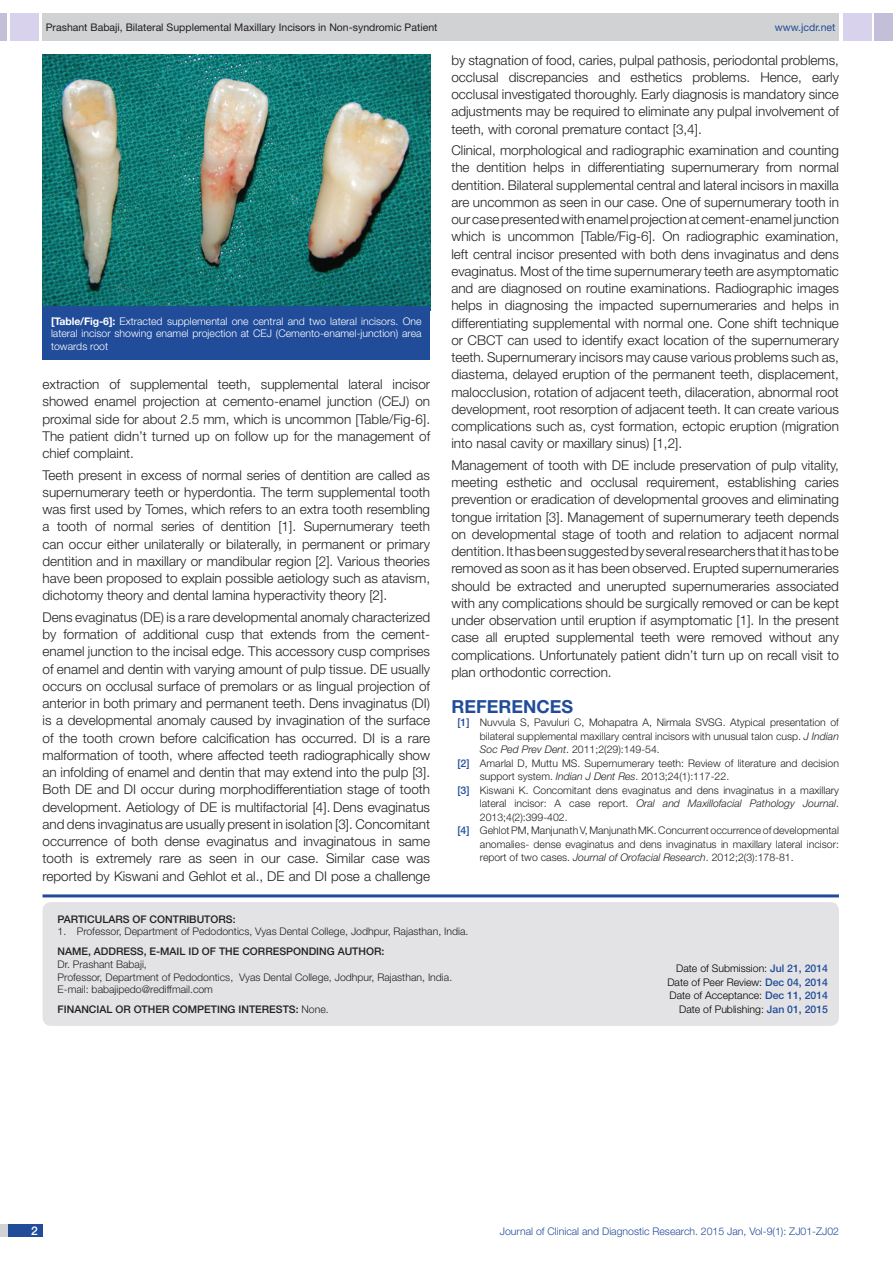
<style>
.page{position:relative;width:893px;height:1263px;background:#fff}
.page>*{position:absolute;margin:0;border:0;box-sizing:border-box;transform-origin:0 0}
.Level_1{font:700 18px "Helvetica Neue";color:#214c99}
.Body_text{font:300 13.5px/17.2px "Helvetica Neue";color:#231f20;text-align:justify}
.t1{font:500 12px "Helvetica Neue";color:#fff}
.con_particulars{font:300 10.5px "Helvetica Neue";color:#231f20}
.Table_text{font:300 10.5px/12.6px "Helvetica Neue";color:#fff;text-align:justify}
.t2{font:300 10.5px/13.5px "Helvetica Neue";color:#000;text-align:justify}
.t3{font:10.5px "Helvetica Neue";color:#231f20}
.con_particulars-2{font:500 10.5px "Helvetica Neue";color:#231f20}
.t4{font:300 10.5px "Helvetica Neue";color:#214c99}
.t5{font:italic 300 10.5px "Helvetica Neue";color:#231f20}
.Body_text-2{font:500 10.5px "Helvetica Neue";color:#231f20}
.t6{font:10.5px "Helvetica Neue";color:#214c99}
.s1{font-weight:700}
.s2{font-weight:500;color:#214c99}
.s3{font-style:italic}
.s4{font-style:normal}
.s5{font-weight:300}
</style>
<div class="page">
<div style="left:0;top:13px;width:7px;height:28px;background:#c3bfd8"></div>
<div style="left:10px;top:13px;width:29px;height:28px;background:#d9d2ec"></div>
<div style="left:43px;top:13px;width:796px;height:28px;background:#d1d2d4"></div>
<div style="left:875px;top:13px;width:18px;height:28px;background:#c3bfd8"></div>
<div style="left:843px;top:13px;width:29px;height:28px;background:#d9d2ec"></div>
<div style="left:0;top:1224px;width:43px;height:13px;background:#d1d2d4"></div>
<div style="left:8px;top:1224px;width:35px;height:13px;background:#214c99"></div>
<div style="left:43px;top:902px;width:796px;height:124px;background:#e3e3e5;border-radius:9px"></div>
<hr style="left:43px;top:894px;width:796px;height:3px;background:#214c99">
<img style="left:43px;top:54px;width:387px;height:253px">
<div style="left:43px;top:307px;width:387px;height:53px;background:#214c99"></div>
<p class="t3" style="left:46px;top:21px;width:393px">Prashant Babaji, Bilateral Supplemental Maxillary Incisors in Non-syndromic Patient</p>
<p class="t6" style="left:775px;top:21px;width:62px">www.jcdr.net</p>
<p class="Table_text" style="left:51px;top:314px;width:372px"><span class="s1">[TABLE/FIG-6]:</span> Extracted supplemental one central and two lateral incisors. One lateral incisor showing enamel projection at CEJ (Cemento-enamel-junction) area towards root</p>
<p class="Body_text" style="left:43px;top:375px;width:389px">extraction of supplemental teeth, supplemental lateral incisor showed enamel projection at cemento-enamel junction (CEJ) on proximal side for about 2.5 mm, which is uncommon [Table/Fig-6].<br>The patient didn’t turned up on follow up for the management of chief complaint.</p>
<p class="Body_text" style="left:43px;top:466px;width:389px">Teeth present in excess of normal series of dentition are called as supernumerary teeth or hyperdontia. The term supplemental tooth was first used by Tomes, which refers to an extra tooth resembling a tooth of normal series of dentition [1]. Supernumerary teeth can occur either unilaterally or bilaterally, in permanent or primary dentition and in maxillary or mandibular region [2]. Various theories have been proposed to explain possible aetiology such as atavism, dichotomy theory and dental lamina hyperactivity theory [2].</p>
<p class="Body_text" style="left:43px;top:608px;width:389px">Dens evaginatus (DE) is a rare developmental anomaly characterized by formation of additional cusp that extends from the cement&shy;enamel junction to the incisal edge. This accessory cusp comprises of enamel and dentin with varying amount of pulp tissue. DE usually occurs on occlusal surface of premolars or as lingual projection of anterior in both primary and permanent teeth. Dens invaginatus (DI) is a developmental anomaly caused by invagination of the surface of the tooth crown before calcification has occurred. DI is a rare malformation of tooth, where affected teeth radiographically show an infolding of enamel and dentin that may extend into the pulp [3].<br>Both DE and DI occur during morphodifferentiation stage of tooth development. Aetiology of DE is multifactorial [4]. Dens evaginatus and dens invaginatus are usually present in isolation [3]. Concomitant occurrence of both dense evaginatus and invaginatous in same tooth is extremely rare as seen in our case. Similar case was reported by Kiswani and Gehlot et al., DE and DI pose a challenge</p>
<p class="Body_text" style="left:451px;top:51px;width:389px">by stagnation of food, caries, pulpal pathosis, periodontal problems, occlusal discrepancies and esthetics problems. Hence, early occlusal investigated thoroughly. Early diagnosis is mandatory since adjustments may be required to eliminate any pulpal involvement of teeth, with coronal premature contact [3,4].</p>
<p class="Body_text" style="left:451px;top:141px;width:389px">Clinical, morphological and radiographic examination and counting the dentition helps in differentiating supernumerary from normal dentition. Bilateral supplemental central and lateral incisors in maxilla are uncommon as seen in our case. One of supernumerary tooth in our case presented with enamel projection at cement-enamel junction which is uncommon [Table/Fig-6]. On radiographic examination, left central incisor presented with both dens invaginatus and dens evaginatus. Most of the time supernumerary teeth are asymptomatic and are diagnosed on routine examinations. Radiographic images helps in diagnosing the impacted supernumeraries and helps in differentiating supplemental with normal one. Cone shift technique or CBCT can used to identify exact location of the supernumerary teeth. Supernumerary incisors may cause various problems such as, diastema, delayed eruption of the permanent teeth, displacement, malocclusion, rotation of adjacent teeth, dilaceration, abnormal root development, root resorption of adjacent teeth. It can create various complications such as, cyst formation, ectopic eruption (migration into nasal cavity or maxillary sinus) [1,2].</p>
<p class="Body_text" style="left:451px;top:456px;width:389px">Management of tooth with DE include preservation of pulp vitality, meeting esthetic and occlusal requirement, establishing caries prevention or eradication of developmental grooves and eliminating tongue irritation [3]. Management of supernumerary teeth depends on developmental stage of tooth and relation to adjacent normal dentition. It has been suggested by several researchers that it has to be removed as soon as it has been observed. Erupted supernumeraries should be extracted and unerupted supernumeraries associated with any complications should be surgically removed or can be kept under observation until eruption if asymptomatic [1]. In the present case all erupted supplemental teeth were removed without any complications. Unfortunately patient didn’t turn up on recall visit to plan orthodontic correction.</p>
<p class="Level_1" style="left:451px;top:695px;width:123px">REFERENCES</p>
<p class="con_particulars" style="left:457px;top:716px;width:383px"><span class="s2">[1]</span> Nuvvula S, Pavuluri C, Mohapatra A, Nirmala SVSG. Atypical presentation of</p>
<p class="con_particulars" style="left:480px;top:729px;width:361px">bilateral supplemental maxillary central incisors with unusual talon cusp. <span class="s3">J Indian</span></p>
<p class="con_particulars" style="left:480px;top:743px;width:181px"><span class="s3">Soc Ped Prev Dent</span>. 2011;2(29):149-54.</p>
<p class="con_particulars" style="left:457px;top:756px;width:383px"><span class="s2">[2]</span> Amarlal D, Muttu MS. Supernumerary teeth: Review of literature and decision</p>
<p class="con_particulars" style="left:480px;top:770px;width:251px">support system. <span class="s3">Indian J Dent Res</span>. 2013;24(1):117-22.</p>
<p class="con_particulars" style="left:457px;top:783px;width:383px"><span class="s2">[3]</span> Kiswani K. Concomitant dens evaginatus and dens invaginatus in a maxillary</p>
<p class="t5" style="left:480px;top:797px;width:361px"><span class="s4">lateral incisor: A case report.</span> Oral and Maxillofacial Pathology Journal<span class="s4">.</span></p>
<p class="con_particulars" style="left:480px;top:810px;width:89px">2013;4(2):399-402.</p>
<p class="con_particulars" style="left:457px;top:824px;width:383px"><span class="s2">[4]</span> Gehlot PM, Manjunath V, Manjunath MK. Concurrent occurrence of developmental</p>
<p class="con_particulars" style="left:480px;top:837px;width:361px">anomalies- dense evaginatus and dens invaginatus in maxillary lateral incisor:</p>
<p class="con_particulars" style="left:480px;top:851px;width:315px">report of two cases. <span class="s3">Journal of Orofacial Research</span>. 2012;2(3):178-81.</p>
<p class="con_particulars-2" style="left:58px;top:913px;width:13px">PARTI</p>
<p class="con_particulars-2" style="left:87px;top:913px;width:85px">CULARS OF CONTRI</p>
<p class="con_particulars-2" style="left:189px;top:913px;width:48px">BUTORS:</p>
<p class="con_particulars" style="left:58px;top:925px;width:412px">1. Professor, Department of Pedodontics, Vyas Dental College, Jodhpur, Rajasthan, India.</p>
<p class="con_particulars-2" style="left:58px;top:945px;width:328px">NAME, ADDRESS, E-MAI L ID OF TH E CORRESPONDING AUTHOR:</p>
<p class="con_particulars" style="left:58px;top:958px;width:91px">Dr. Prashant Babaji,</p>
<p class="con_particulars" style="left:58px;top:970px;width:396px">Professor, Department of Pedodontics, Vyas Dental College, Jodhpur, Rajasthan, India.</p>
<p class="con_particulars" style="left:58px;top:983px;width:157px">E-mail: babajipedo@rediffmail.com</p>
<p class="Body_text-2" style="left:58px;top:1003px;width:273px">Financial OR OTH ER COMPETING INTERESTS: <span class="s5">None.</span></p>
<p class="t2" style="left:667px;top:961px;width:162px;text-indent:9px">Date of Submission: <span class="s2">Jul 21, 2014<br></span>Date of Peer Review: <span class="s2">Dec 04, 2014<br></span>Date of Acceptance: <span class="s2">Dec 11, 2014</span></p>
<p class="t2" style="left:679px;top:1002px;width:150px">Date of Publishing: <span class="s2">Jan 01, 2015</span></p>
<p class="t1" style="left:31px;top:1223px;width:8px">2</p>
<p class="t4" style="left:500px;top:1225px;width:341px">Journal of Clinical and Diagnostic Research. 2015 Jan, Vol-9(1): ZJ01-ZJ02</p>
</div>
